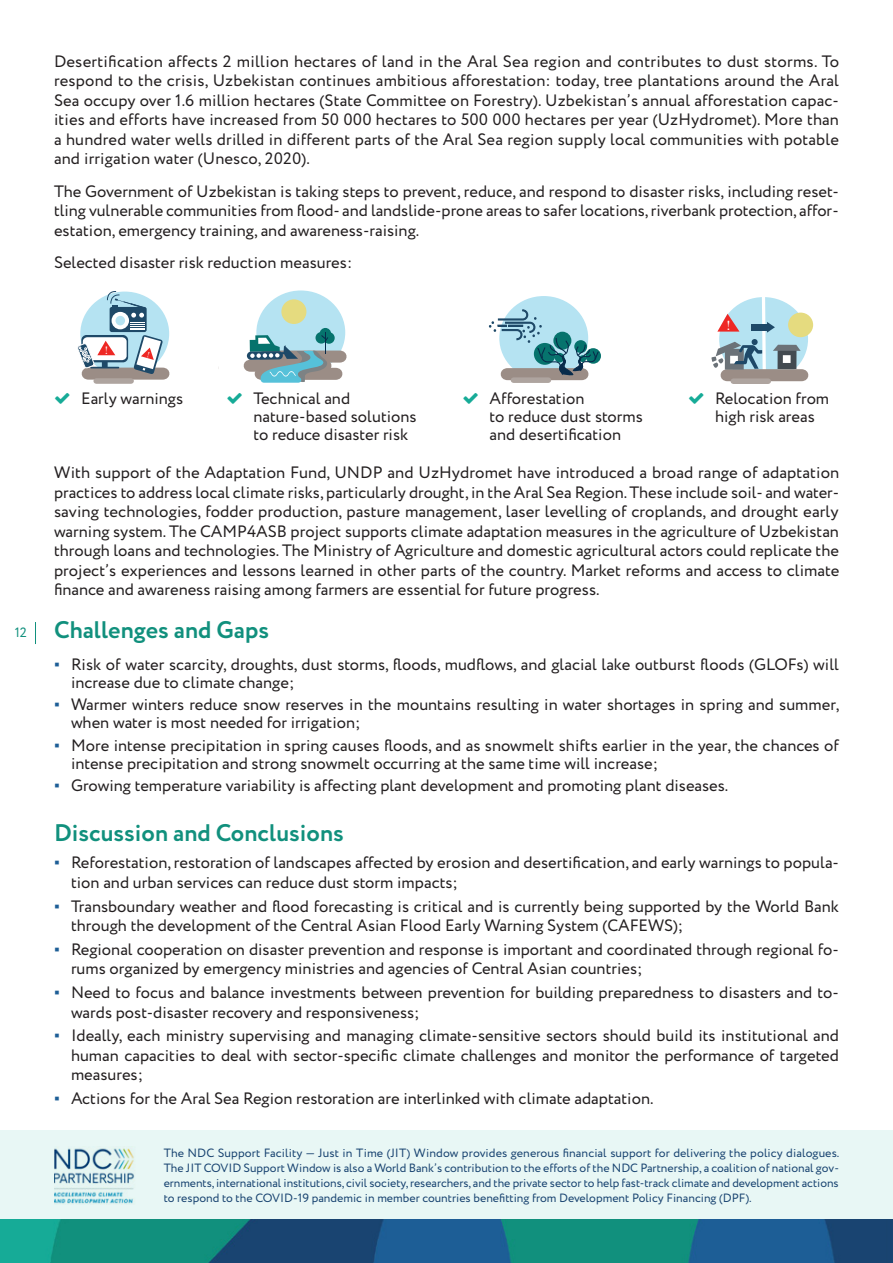
<style>
.page{position:relative;width:893px;height:1263px;background:#fff}
.page>*{position:absolute;margin:0;border:0;box-sizing:border-box;transform-origin:0 0}
.subtitle{font:700 24px "Circe";color:#11907d}
.text{font:16.5px/19.5px "Circe";color:#231f20}
.t1{font:13.95px "Bodoni BT";color:#fff}
.text-2{font:12px/15px "Circe";color:#194471;text-align:justify}
.t2{font:11.25px "Bodoni BT";color:#fff}
.s1{font-weight:400;font-size:13.5px}
.s2{font-family:"Arial Narrow";color:#1d5e96}
</style>
<div class="page">
<svg style="left:35px;top:622px;width:1px;height:22px"></svg>
<img style="left:0;top:1218px;width:893px;height:45px">
<div style="left:0;top:1130px;width:893px;height:88px;background:#e8f7f5"></div>
<img style="left:54px;top:1148px;width:81px;height:56px">
<div style="left:256px;top:290px;width:89px;height:85px;background:#b5e3f2;border-radius:50%"></div>
<div style="left:320px;top:328px;width:11px;height:11px;background:#06736d;border-radius:50%"></div>
<svg style="left:243px;top:332px;width:104px;height:51px"></svg>
<div style="left:281px;top:299px;width:25px;height:25px;background:#e5db7f;border-radius:50%"></div>
<div style="left:499px;top:296px;width:89px;height:84px;background:#b5e3f2;border-radius:50%"></div>
<svg style="left:488px;top:309px;width:112px;height:74px"></svg>
<svg style="left:788px;top:313px;width:25px;height:24px"></svg>
<svg style="left:711px;top:297px;width:100px;height:87px"></svg>
<svg style="left:77px;top:291px;width:93px;height:93px"></svg>
<p class="text" style="left:54px;top:52px;width:787px;text-align:justify">Desertification affects 2 million hectares of land in the Aral Sea region and contributes to dust storms. To respond to the crisis, Uzbekistan continues ambitious afforestation: today, tree plantations around the Aral Sea occupy over 1.6 million hectares (State Committee on Forestry). Uzbekistan’s annual afforestation capac&shy;ities and efforts have increased from 50 000 hectares to 500 000 hectares per year (UzHydromet). More than a hundred water wells drilled in different parts of the Aral Sea region supply local communities with potable and irrigation water (Unesco, 2020).</p>
<p class="text" style="left:54px;top:182px;width:786px;text-align:justify">The Government of Uzbekistan is taking steps to prevent, reduce, and respond to disaster risks, including reset&shy;tling vulnerable communities from flood- and landslide-prone areas to safer locations, riverbank protection, affor&shy;estation, emergency training, and awareness-raising.</p>
<p class="text" style="left:54px;top:253px;width:300px">Selected disaster risk reduction measures:</p>
<p class="t2" style="left:105px;top:343px;width:5px">!</p>
<p class="t1" style="left:726px;top:316px;width:6px">!</p>
<p class="text" style="left:81px;top:389px;width:103px">Early warnings</p>
<p class="text" style="left:253px;top:390px;width:165px;line-height:18px">Technical and nature-based solutions to reduce disaster risk</p>
<p class="text" style="left:490px;top:390px;width:155px;line-height:18px">Afforestation<br>to reduce dust storms and desertification</p>
<p class="text" style="left:715px;top:390px;width:116px;line-height:18px">Relocation from high risk areas</p>
<p class="text" style="left:54px;top:464px;width:787px;text-align:justify">With support of the Adaptation Fund, UNDP and UzHydromet have introduced a broad range of adaptation practices to address local climate risks, particularly drought, in the Aral Sea Region. These include soil- and water&shy;saving technologies, fodder production, pasture management, laser levelling of croplands, and drought early warning system. The CAMP4ASB project supports climate adaptation measures in the agriculture of Uzbekistan through loans and technologies. The Ministry of Agriculture and domestic agricultural actors could replicate the project’s experiences and lessons learned in other parts of the country. Market reforms and access to climate finance and awareness raising among farmers are essential for future progress.</p>
<p class="subtitle" style="left:15px;top:614px;width:256px"><span class="s1">12</span> Challenges and Gaps</p>
<p class="text" style="left:71px;top:656px;width:769px;line-height:18px;text-indent:-17px"><span class="s2">▪</span> Risk of water scarcity, droughts, dust storms, floods, mudflows, and glacial lake outburst floods (GLOFs) will increase due to climate change;</p>
<p class="text" style="left:71px;top:696px;width:770px;line-height:18px;text-indent:-17px"><span class="s2">▪</span> Warmer winters reduce snow reserves in the mountains resulting in water shortages in spring and summer, when water is most needed for irrigation;</p>
<p class="text" style="left:71px;top:736px;width:769px;line-height:18px;text-indent:-17px"><span class="s2">▪</span> More intense precipitation in spring causes floods, and as snowmelt shifts earlier in the year, the chances of intense precipitation and strong snowmelt occurring at the same time will increase;</p>
<p class="text" style="left:54px;top:776px;width:676px"><span class="s2">▪</span> Growing temperature variability is affecting plant development and promoting plant diseases.</p>
<p class="subtitle" style="left:54px;top:817px;width:291px">Discussion and Conclusions</p>
<p class="text" style="left:71px;top:853px;width:769px;text-indent:-17px"><span class="s2">▪</span> Reforestation, restoration of landscapes affected by erosion and desertification, and early warnings to popula&shy;tion and urban services can reduce dust storm impacts;</p>
<p class="text" style="left:71px;top:897px;width:769px;text-indent:-17px"><span class="s2">▪</span> Transboundary weather and flood forecasting is critical and is currently being supported by the World Bank through the development of the Central Asian Flood Early Warning System (CAFEWS);</p>
<p class="text" style="left:71px;top:940px;width:769px;text-indent:-17px"><span class="s2">▪</span> Regional cooperation on disaster prevention and response is important and coordinated through regional fo&shy;rums organized by emergency ministries and agencies of Central Asian countries;</p>
<p class="text" style="left:71px;top:983px;width:769px;text-indent:-17px"><span class="s2">▪</span> Need to focus and balance investments between prevention for building preparedness to disasters and to&shy;wards post-disaster recovery and responsiveness;</p>
<p class="text" style="left:71px;top:1026px;width:769px;text-align:justify;text-indent:-17px"><span class="s2">▪</span> Ideally, each ministry supervising and managing climate-sensitive sectors should build its institutional and human capacities to deal with sector-specific climate challenges and monitor the performance of targeted measures;</p>
<p class="text" style="left:54px;top:1089px;width:601px"><span class="s2">▪</span> Actions for the Aral Sea Region restoration are interlinked with climate adaptation.</p>
<p class="text-2" style="left:164px;top:1145px;width:677px">The NDC Support Facility — Just in Time (JIT) Window provides generous financial support for delivering the policy dialogues.<br>The JIT COVID Support Window is also a World Bank’s contribution to the efforts of the NDC Partnership, a coalition of national gov&shy;ernments, international institutions, civil society, researchers, and the private sector to help fast-track climate and development actions to respond to the COVID-19 pandemic in member countries benefitting from Development Policy Financing (DPF).</p>
</div>
